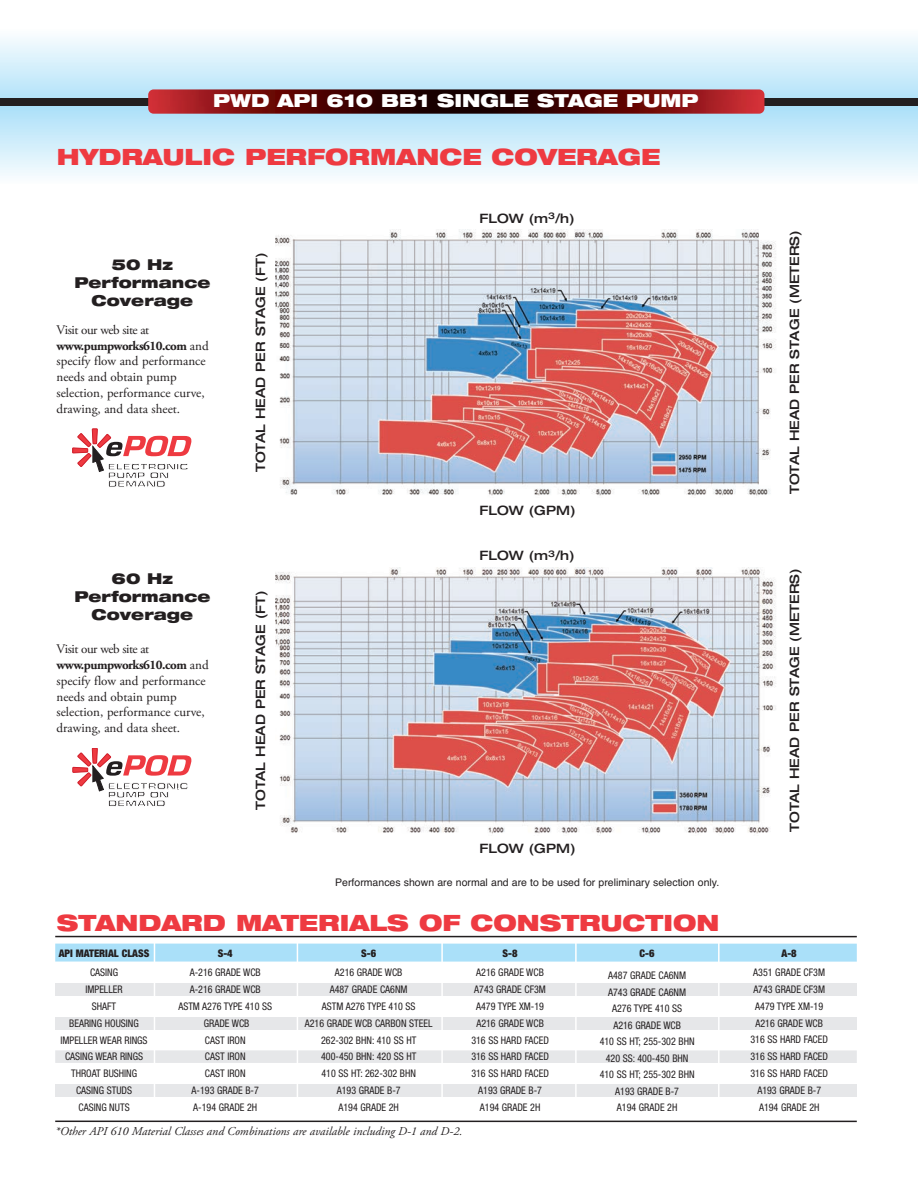
<style>
.page{position:relative;width:918px;height:1187px;background:#fff}
.page>*{position:absolute;margin:0;border:0;box-sizing:border-box;transform-origin:0 0}
.t1{font:900 expanded 22.5px "Helvetica Neue LT Pro";color:#ee3a41}
.t2{font:900 expanded 18px "Helvetica Neue LT Pro";color:#fff}
.t3{font:900 expanded 15px/18px "Helvetica Neue LT Pro";color:#231f20;text-align:center}
.t4{font:13.05px/15.8px "Adobe Garamond Pro";color:#231f20}
.t5{font:500 expanded 12.9px "Helvetica Neue LT Pro";color:#231f20}
.t6{font:italic 12px "Adobe Garamond Pro";color:#231f20}
.t7{font:condensed 10.5px/16.8px "Helvetica Neue LT Pro";color:#231f20;text-align:center;scale:.95 1}
.t8{font:10.5px "Helvetica";color:#231f20}
.t9{font:900 condensed 10.5px "Helvetica Neue LT Pro";color:#231f20}
.s1{font-weight:700}
</style>
<div class="page">
<img style="left:275px;top:229px;width:501px;height:267px">
<svg style="left:0;top:37px;width:918px;height:139px;background:#d4eefb"></svg>
<div style="left:0;top:98px;width:918px;height:8px;background:#231f20"></div>
<img style="left:148px;top:89px;width:616px;height:25px;border-radius:5px">
<div style="left:55px;top:943px;width:801px;height:18px;background:#aae0f9"></div>
<div style="left:55px;top:1016px;width:801px;height:13px;background:#e6e7e9"></div>
<div style="left:55px;top:1050px;width:801px;height:12px;background:#e6e7e9"></div>
<div style="left:55px;top:1084px;width:801px;height:12px;background:#e6e7e9"></div>
<div style="left:55px;top:983px;width:801px;height:12px;background:#e6e7e9"></div>
<hr style="left:55px;top:1120px;width:801px;height:1px;background:#231f20">
<hr style="left:55px;top:935px;width:801px;height:2px;background:#231f20">
<hr style="left:154px;top:940px;width:1px;height:175px;background:#fff">
<hr style="left:297px;top:940px;width:1px;height:175px;background:#fff">
<hr style="left:441px;top:940px;width:2px;height:175px;background:#fff">
<hr style="left:575px;top:942px;width:1px;height:175px;background:#fff">
<hr style="left:718px;top:939px;width:1px;height:175px;background:#fff">
<img style="left:275px;top:567px;width:501px;height:267px">
<svg style="left:73px;top:428px;width:118px;height:59px"></svg>
<svg style="left:73px;top:748px;width:118px;height:58px"></svg>
<h2 class="t2" style="left:213px;top:94px;width:487px">PWD API 610 BB1 SINGLE STAGE PUMP</h2>
<h1 class="t1" style="left:57px;top:148px;width:605px">HYDRAULIC PERFORMANCE COVERAGE</h1>
<h3 class="t3" style="left:74px;top:256px;width:138px">50 Hz<br>Performance<br>Coverage</h3>
<p class="t4" style="left:57px;top:323px;width:154px">Visit our web site at <span class="s1">www.pumpworks610.com</span> and specify flow and performance needs and obtain pump selection, performance curve, drawing, and data sheet.</p>
<h3 class="t3" style="left:74px;top:570px;width:138px">60 Hz<br>Performance<br>Coverage</h3>
<p class="t4" style="left:57px;top:642px;width:154px">Visit our web site at <span class="s1">www.pumpworks610.com</span> and specify flow and performance needs and obtain pump selection, performance curve, drawing, and data sheet.</p>
<p class="t5" style="left:256px;top:472px;width:221px;rotate:-90deg">TOTAL HEAD PER STAGE (FT)</p>
<p class="t5" style="left:256px;top:809px;width:221px;rotate:-90deg">TOTAL HEAD PER STAGE (FT)</p>
<p class="t5" style="left:479px;top:213px;width:97px">FLOW (m<sup>3</sup>/h)</p>
<p class="t5" style="left:479px;top:505px;width:97px">FLOW (GPM)</p>
<p class="t5" style="left:479px;top:551px;width:97px">FLOW (m<sup>3</sup>/h)</p>
<p class="t5" style="left:479px;top:843px;width:97px">FLOW (GPM)</p>
<p class="t8" style="left:335px;top:876px;width:385px">Performances shown are normal and are to be used for preliminary selection only.</p>
<h1 class="t1" style="left:57px;top:914px;width:664px">STANDARD MATERIALS OF CONSTRUCTION</h1>
<p class="t9" style="left:59px;top:949px;width:92px">API MATERIAL CLASS</p>
<p class="t7" style="left:60px;top:964px;width:93px">CASING<br>IMPELLER<br>SHAFT<br>BEARING HOUSING<br>IMPELLER WEAR RINGS<br>CASING WEAR RINGS<br>THROAT BUSHING<br>CASING STUDS<br>CASING NUTS</p>
<p class="t9" style="left:218px;top:948px;width:16px">S-4</p>
<p class="t7" style="left:178px;top:964px;width:100px">A-216 GRADE WCB<br>A-216 GRADE WCB<br>ASTM A276 TYPE 410 SS<br>GRADE WCB<br>CAST IRON<br>CAST IRON<br>CAST IRON<br>A-193 GRADE B-7<br>A-194 GRADE 2H</p>
<p class="t6" style="left:55px;top:1126px;width:408px">*Other API 610 Material Classes and Combinations are available including D-1 and D-2.</p>
<p class="t9" style="left:361px;top:948px;width:16px">S-6</p>
<p class="t7" style="left:305px;top:964px;width:136px">A216 GRADE WCB<br>A487 GRADE CA6NM<br>ASTM A276 TYPE 410 SS<br>A216 GRADE WCB CARBON STEEL<br>262-302 BHN: 410 SS HT<br>400-450 BHN: 420 SS HT<br>410 SS HT: 262-302 BHN<br>A193 GRADE B-7<br>A194 GRADE 2H</p>
<p class="t9" style="left:502px;top:948px;width:16px">S-8</p>
<p class="t7" style="left:471px;top:964px;width:83px">A216 GRADE WCB<br>A743 GRADE CF3M<br>A479 TYPE XM-19<br>A216 GRADE WCB<br>316 SS HARD FACED<br>316 SS HARD FACED<br>316 SS HARD FACED<br>A193 GRADE B-7<br>A194 GRADE 2H</p>
<p class="t9" style="left:639px;top:948px;width:16px">C-6</p>
<p class="t7" style="left:599px;top:967px;width:101px">A487 GRADE CA6NM<br>A743 GRADE CA6NM<br>A276 TYPE 410 SS<br>A216 GRADE WCB<br>410 SS HT; 255-302 BHN<br>420 SS: 400-450 BHN<br>410 SS HT; 255-302 BHN<br>A193 GRADE B-7<br>A194 GRADE 2H</p>
<p class="t5" style="left:790px;top:494px;width:265px;rotate:-90deg">TOTAL HEAD PER STAGE (METERS)</p>
<p class="t5" style="left:790px;top:831px;width:265px;rotate:-90deg">TOTAL HEAD PER STAGE (METERS)</p>
<p class="t9" style="left:781px;top:949px;width:17px">A-8</p>
<p class="t7" style="left:750px;top:964px;width:83px">A351 GRADE CF3M<br>A743 GRADE CF3M<br>A479 TYPE XM-19<br>A216 GRADE WCB<br>316 SS HARD FACED<br>316 SS HARD FACED<br>316 SS HARD FACED<br>A193 GRADE B-7<br>A194 GRADE 2H</p>
</div>
